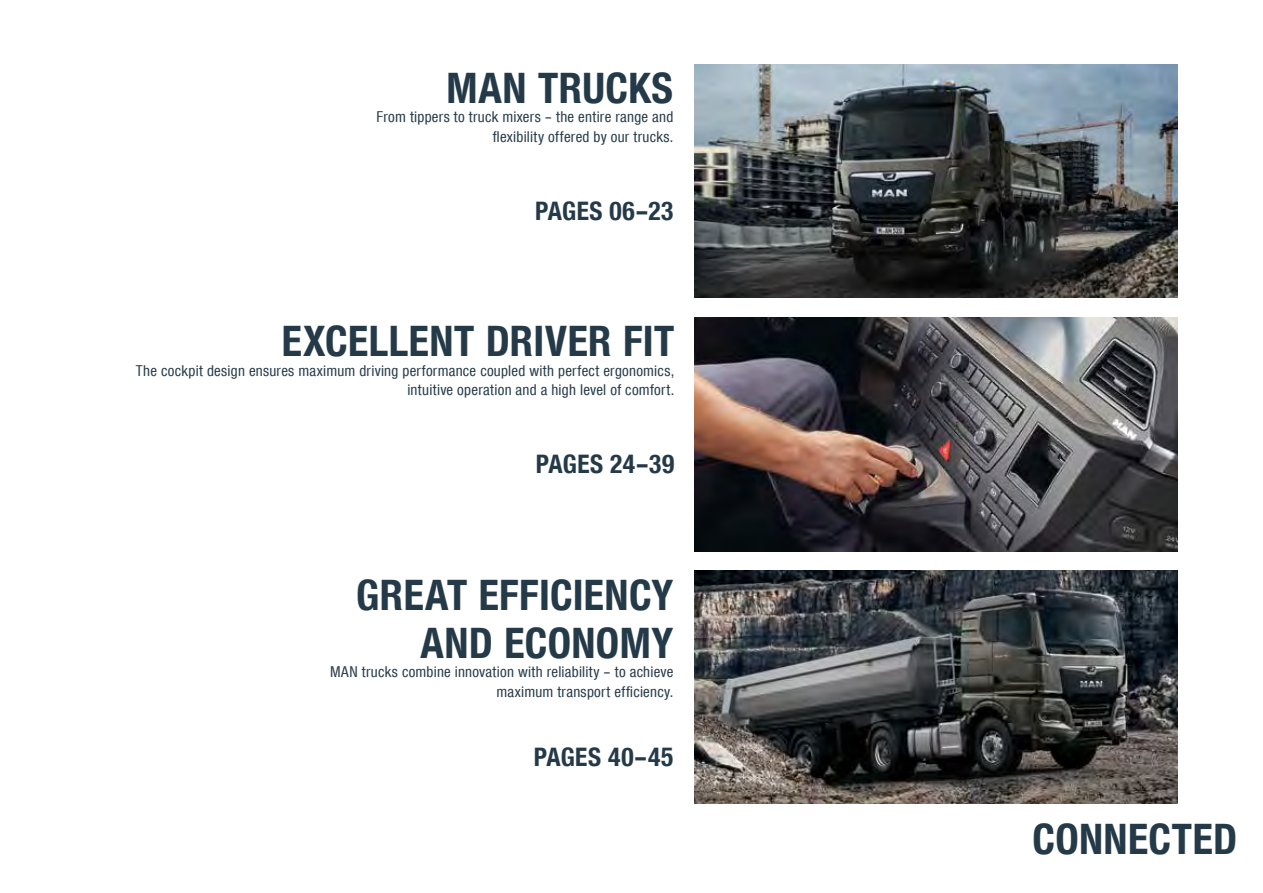
<style>
.page{position:relative;width:1263px;height:893px;background:#fff}
.page>*{position:absolute;margin:0;border:0;box-sizing:border-box;transform-origin:0 0}
.t1{font:700 42px/48px "Man Global Condensed";letter-spacing:.01em;color:#253a49;text-align:right}
.t2{font:700 25.5px "Man Global Condensed";letter-spacing:.015em;color:#253a49}
.t3{font:15px/19.5px "Man Global Condensed";letter-spacing:.02em;color:#253a49;text-align:right}
</style>
<div class="page">
<img style="left:694px;top:317px;width:484px;height:234px">
<img style="left:694px;top:64px;width:484px;height:234px">
<img style="left:694px;top:571px;width:484px;height:232px">
<h1 class="t1" style="left:447px;top:64px;width:228px">MAN TRUCKS</h1>
<p class="t3" style="left:376px;top:107px;width:298px">From tippers to truck mixers – the entire range and flexibility offered by our trucks.</p>
<h2 class="t2" style="left:535px;top:196px;width:140px">PAGES 06–23</h2>
<h1 class="t1" style="left:282px;top:318px;width:394px">EXCELLENT DRIVER FIT</h1>
<p class="t3" style="left:136px;top:361px;width:540px">The cockpit design ensures maximum driving performance coupled with perfect ergonomics, intuitive operation and a high level of comfort.</p>
<h2 class="t2" style="left:536px;top:450px;width:140px">PAGES 24–39</h2>
<h1 class="t1" style="left:356px;top:571px;width:319px">GREAT EFFICIENCY<br>AND ECONOMY</h1>
<p class="t3" style="left:330px;top:662px;width:345px">MAN trucks combine innovation with reliability – to achieve maximum transport efficiency.</p>
<h2 class="t2" style="left:534px;top:742px;width:141px">PAGES 40–45</h2>
<h1 class="t1" style="left:1032px;top:816px;width:206px">CONNECTED</h1>
</div>
